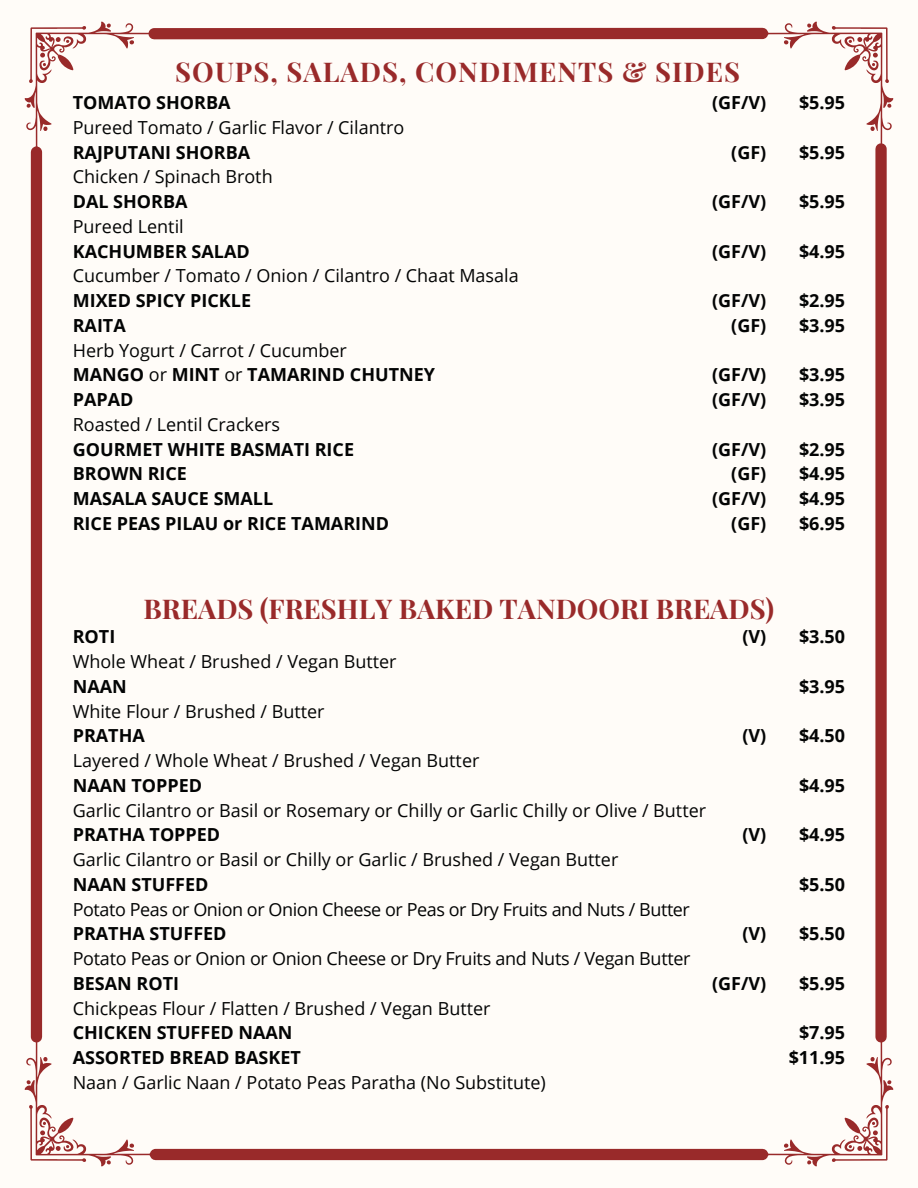
<style>
.page{position:relative;width:918px;height:1188px;background:#fffcf8}
.page>*{position:absolute;margin:0;border:0;box-sizing:border-box;transform-origin:0 0}
.t1{font:700 27.3px "Playfair Display";color:#992a2a}
.t2{font:700 27.3px "Playfair Display";letter-spacing:.04em;color:#992a2a}
.t3{font:18px "Open Sans";color:#030404}
.t4{font:700 18px/24.8px "Open Sans";color:#030404}
.t5{font:18px "Open Sans";letter-spacing:-.025em;color:#030404}
.s1{font-weight:400}
</style>
<div class="page">
<svg style="left:765px;top:22px;width:128px;height:127px"></svg>
<svg style="left:765px;top:1038px;width:128px;height:128px"></svg>
<svg style="left:25px;top:22px;width:128px;height:128px"></svg>
<svg style="left:25px;top:1038px;width:128px;height:128px"></svg>
<div style="left:154px;top:28px;width:609px;height:11px;background:#992a2a"></div>
<div style="left:31px;top:152px;width:11px;height:885px;background:#992a2a"></div>
<div style="left:875px;top:149px;width:12px;height:888px;background:#992a2a"></div>
<div style="left:156px;top:1149px;width:607px;height:11px;background:#992a2a"></div>
<p class="t2" style="left:175px;top:53px;width:566px">SOUPS, SALADS, CONDIMENTS &amp; SIDES</p>
<p class="t4" style="left:73px;top:90px;width:159px">TOMATO SHORBA</p>
<p class="t3" style="left:73px;top:115px;width:333px">Pureed Tomato / Garlic Flavor / Cilantro</p>
<p class="t4" style="left:73px;top:139px;width:179px">RAJPUTANI SHORBA</p>
<h1 class="t3" style="left:73px;top:164px;width:201px">Chicken / Spinach Broth</h1>
<p class="t4" style="left:73px;top:189px;width:116px">DAL SHORBA</p>
<p class="t3" style="left:73px;top:214px;width:112px">Pureed Lentil</p>
<p class="t4" style="left:73px;top:238px;width:179px">KACHUMBER SALAD</p>
<p class="t3" style="left:73px;top:263px;width:447px">Cucumber / Tomato / Onion / Cilantro / Chaat Masala</p>
<p class="t4" style="left:73px;top:288px;width:180px">MIXED SPICY PICKLE</p>
<p class="t4" style="left:73px;top:313px;width:55px">RAITA</p>
<p class="t3" style="left:73px;top:337px;width:276px">Herb Yogurt / Carrot / Cucumber</p>
<p class="t4" style="left:73px;top:362px;width:364px">MANGO <span class="s1">or</span> MINT <span class="s1">or</span> TAMARIND CHUTNEY</p>
<p class="t4" style="left:73px;top:387px;width:62px">PAPAD</p>
<p class="t3" style="left:73px;top:412px;width:209px">Roasted / Lentil Crackers</p>
<p class="t4" style="left:73px;top:436px;width:283px">GOURMET WHITE BASMATI RICE</p>
<p class="t4" style="left:73px;top:461px;width:116px">BROWN RICE</p>
<p class="t4" style="left:73px;top:486px;width:202px">MASALA SAUCE SMALL</p>
<p class="t4" style="left:73px;top:511px;width:318px">RICE PEAS PILAU or RICE TAMARIND</p>
<h2 class="t4" style="left:712px;top:90px;width:56px">(GF/V)</h2>
<h2 class="t4" style="left:731px;top:139px;width:37px">(GF)</h2>
<h2 class="t4" style="left:712px;top:189px;width:56px">(GF/V)</h2>
<h2 class="t4" style="left:712px;top:238px;width:56px">(GF/V)</h2>
<h2 class="t4" style="left:712px;top:288px;width:56px">(GF/V)</h2>
<h2 class="t4" style="left:731px;top:313px;width:37px">(GF)</h2>
<h2 class="t4" style="left:712px;top:362px;width:56px">(GF/V) (GF/V)</h2>
<h2 class="t4" style="left:712px;top:436px;width:56px">(GF/V)</h2>
<h2 class="t4" style="left:731px;top:461px;width:37px">(GF)</h2>
<h3 class="t4" style="left:712px;top:486px;width:56px;text-align:right">(GF/V) (GF)</h3>
<p class="t4" style="left:799px;top:90px;width:48px">$5.95</p>
<p class="t4" style="left:799px;top:139px;width:48px">$5.95</p>
<p class="t4" style="left:799px;top:189px;width:48px">$5.95</p>
<p class="t4" style="left:799px;top:238px;width:48px">$4.95</p>
<h2 class="t4" style="left:799px;top:288px;width:48px">$2.95 $3.95</h2>
<h2 class="t4" style="left:799px;top:362px;width:48px">$3.95 $3.95</h2>
<h2 class="t4" style="left:799px;top:436px;width:48px;text-align:justify">$2.95 $4.95 $4.95 $6.95</h2>
<h3 class="t1" style="left:144px;top:590px;width:632px">BREADS (FRESHLY BAKED TANDOORI BREADS)</h3>
<h3 class="t4" style="left:73px;top:624px;width:44px">ROTI</h3>
<h3 class="t3" style="left:73px;top:649px;width:325px">Whole Wheat / Brushed / Vegan Butter</h3>
<h3 class="t4" style="left:73px;top:674px;width:56px">NAAN</h3>
<h3 class="t3" style="left:73px;top:698px;width:253px">White Flour / Brushed / Butter</h3>
<h3 class="t4" style="left:73px;top:723px;width:74px">PRATHA</h3>
<h1 class="t3" style="left:73px;top:748px;width:408px">Layered / Whole Wheat / Brushed / Vegan Butter</h1>
<p class="t4" style="left:73px;top:773px;width:131px">NAAN TOPPED</p>
<p class="t3" style="left:73px;top:797px;width:635px">Garlic Cilantro or Basil or Rosemary or Chilly or Garlic Chilly or Olive / Butter</p>
<p class="t4" style="left:73px;top:822px;width:149px">PRATHA TOPPED</p>
<p class="t3" style="left:73px;top:847px;width:547px">Garlic Cilantro or Basil or Chilly or Garlic / Brushed / Vegan Butter</p>
<p class="t4" style="left:73px;top:872px;width:137px">NAAN STUFFED</p>
<p class="t5" style="left:73px;top:896px;width:619px">Potato Peas or Onion or Onion Cheese or Peas or Dry Fruits and Nuts / Butter</p>
<p class="t4" style="left:73px;top:921px;width:155px">PRATHA STUFFED</p>
<p class="t3" style="left:73px;top:946px;width:619px">Potato Peas or Onion or Onion Cheese or Dry Fruits and Nuts / Vegan Butter</p>
<p class="t4" style="left:73px;top:971px;width:108px">BESAN ROTI</p>
<p class="t3" style="left:73px;top:995px;width:419px">Chickpeas Flour / Flatten / Brushed / Vegan Butter</p>
<p class="t4" style="left:73px;top:1020px;width:221px">CHICKEN STUFFED NAAN</p>
<p class="t4" style="left:73px;top:1045px;width:230px">ASSORTED BREAD BASKET</p>
<p class="t3" style="left:73px;top:1070px;width:475px">Naan / Garlic Naan / Potato Peas Paratha (No Substitute)</p>
<h2 class="t4" style="left:743px;top:624px;width:25px">(V)</h2>
<h2 class="t4" style="left:743px;top:723px;width:25px">(V)</h2>
<h3 class="t4" style="left:743px;top:822px;width:25px">(V)</h3>
<h3 class="t4" style="left:743px;top:921px;width:25px">(V)</h3>
<h3 class="t4" style="left:712px;top:971px;width:56px">(GF/V)</h3>
<p class="t4" style="left:799px;top:624px;width:48px">$3.50</p>
<p class="t4" style="left:799px;top:674px;width:48px">$3.95</p>
<p class="t4" style="left:799px;top:723px;width:48px">$4.50</p>
<p class="t4" style="left:799px;top:773px;width:48px">$4.95</p>
<p class="t4" style="left:799px;top:822px;width:48px">$4.95</p>
<p class="t4" style="left:799px;top:872px;width:48px">$5.50</p>
<h2 class="t4" style="left:799px;top:921px;width:48px">$5.50</h2>
<h2 class="t4" style="left:799px;top:971px;width:48px">$5.95</h2>
<h2 class="t4" style="left:789px;top:1020px;width:58px;text-align:center">$7.95 $11.95</h2>
</div>
